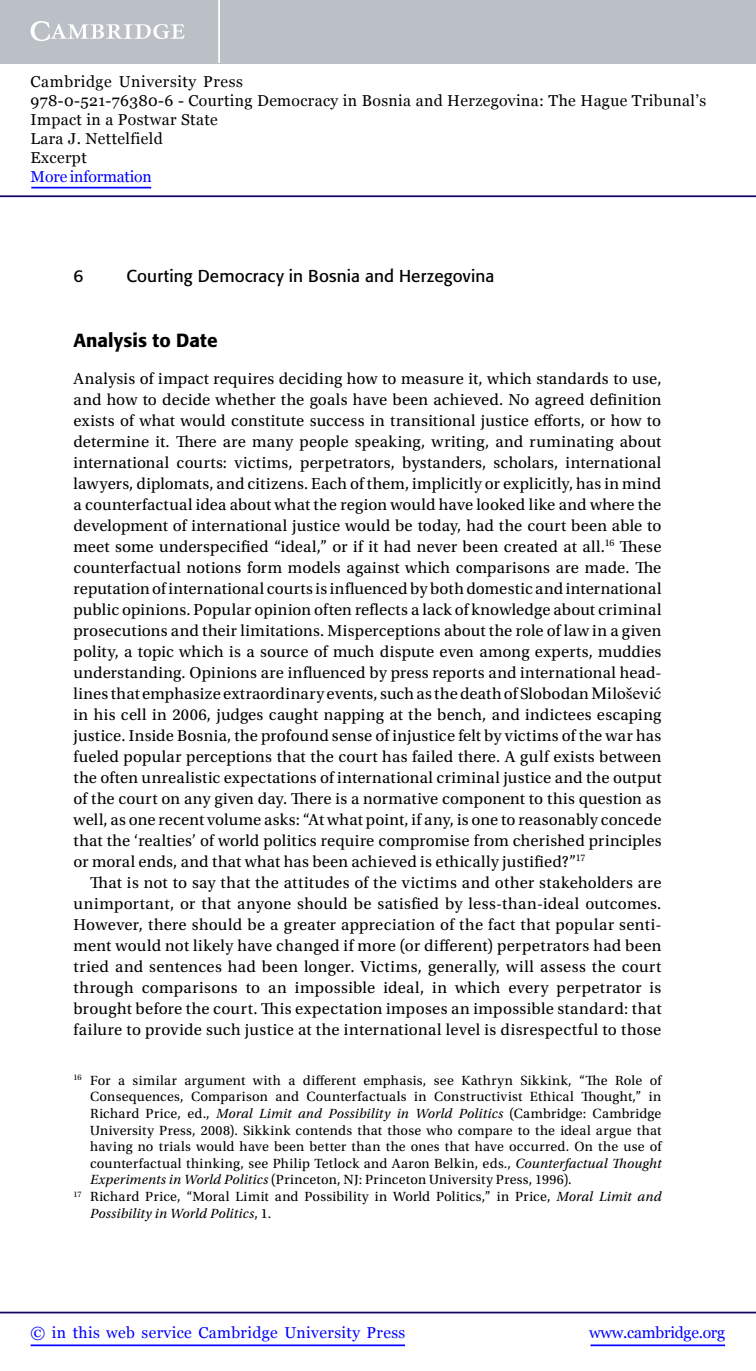
<style>
.page{position:relative;width:756px;height:1371px;background:#fff}
.page>*{position:absolute;margin:0;border:0;box-sizing:border-box;transform-origin:0 0}
.t1{font:500 18.9px "Formata";letter-spacing:.005em;color:#000}
.t2{font:17.15px "Formata";letter-spacing:.005em;color:#000}
.t3{font:16.62px/21px "Utopia Std";letter-spacing:.01em;color:#000;text-align:justify}
.t4{font:15.75px/18.9px "Georgia";letter-spacing:.025em;color:#000}
.t5{font:15.75px "Georgia";letter-spacing:.025em;color:#00f}
.t6{font:15.75px "Georgia";letter-spacing:-.015em;color:#00f}
.t7{font:15.75px "Georgia";letter-spacing:-.01em;color:#00f}
.t8{font:14px "Utopia Std";letter-spacing:.015em;color:#000}
.t9{font:italic 14px "Utopia Std";letter-spacing:.01em;color:#000}
.s1{font-family:"Gandhari Unicode"}
.s2{font-style:normal}
.s3{font-style:italic}
</style>
<div class="page">
<hr style="left:591px;top:1344px;width:134px;height:1px;background:#00f">
<hr style="left:0;top:1311px;width:756px;height:2px;background:#150666">
<hr style="left:31px;top:1344px;width:374px;height:1px;background:#00f">
<div style="left:0;top:0;width:756px;height:63px;background:#bac0c6"></div>
<svg style="left:31px;top:21px;width:154px;height:20px"></svg>
<hr style="left:218px;top:0;width:2px;height:63px;background:#fff">
<hr style="left:0;top:195px;width:756px;height:2px;background:#150666">
<hr style="left:31px;top:187px;width:120px;height:1px;background:#00f">
<p class="t4" style="left:31px;top:72px;width:677px">Cambridge University Press<br>978-0-521-76380-6 - Courting Democracy in Bosnia and Herzegovina: The Hague Tribunal’s Impact in a Postwar State<br>Lara J. Nettelfield<br>Excerpt</p>
<p class="t7" style="left:31px;top:167px;width:123px">More information</p>
<p class="t2" style="left:74px;top:266px;width:11px">6</p>
<p class="t2" style="left:126px;top:266px;width:369px">Courting Democracy in Bosnia and Herzegovina</p>
<p class="t1" style="left:74px;top:328px;width:146px">Analysis to Date</p>
<p class="t3" style="left:73px;top:368px;width:590px">Analysis of impact requires deciding how to measure it, which standards to use, and how to decide whether the goals have been achieved. No agreed definition exists of what would constitute success in transitional justice efforts, or how to determine it. There are many people speaking, writing, and ruminating about international courts: victims, perpetrators, bystanders, scholars, international lawyers, diplomats, and citizens. Each of them, implicitly or explicitly, has in mind a counterfactual idea about what the region would have looked like and where the development of international justice would be today, had the court been able to meet some underspecified “ideal,” or if it had never been created at all.<sup>16</sup> These counterfactual notions form models against which comparisons are made. The reputation of international courts is influenced by both domestic and international public opinions. Popular opinion often reflects a lack of knowledge about criminal prosecutions and their limitations. Misperceptions about the role of law in a given polity, a topic which is a source of much dispute even among experts, muddies understanding. Opinions are influenced by press reports and international head&shy;lines that emphasize extraordinary events, such as the death of Slobodan <span class="s1">Milošević </span>in his cell in 2006, judges caught napping at the bench, and indictees escaping justice. Inside Bosnia, the profound sense of injustice felt by victims of the war has fueled popular perceptions that the court has failed there. A gulf exists between the often unrealistic expectations of international criminal justice and the output of the court on any given day. There is a normative component to this question as well, as one recent volume asks: “At what point, if any, is one to reasonably concede that the ‘realties’ of world politics require compromise from cherished principles or moral ends, and that what has been achieved is ethically justified?”<sup>17</sup></p>
<p class="t3" style="left:74px;top:872px;width:589px;text-indent:17px">That is not to say that the attitudes of the victims and other stakeholders are unimportant, or that anyone should be satisfied by less-than-ideal outcomes.<br>However, there should be a greater appreciation of the fact that popular senti&shy;ment would not likely have changed if more (or different) perpetrators had been tried and sentences had been longer. Victims, generally, will assess the court through comparisons to an impossible ideal, in which every perpetrator is brought before the court. This expectation imposes an impossible standard: that failure to provide such justice at the international level is disrespectful to those</p>
<p class="t8" style="left:74px;top:1072px;width:589px"><sup>16</sup> For a similar argument with a different emphasis, see Kathryn Sikkink, “The Role of</p>
<p class="t8" style="left:90px;top:1089px;width:573px">Consequences, Comparison and Counterfactuals in Constructivist Ethical Thought,” in</p>
<p class="t9" style="left:90px;top:1105px;width:573px"><span class="s2">Richard Price, ed.,</span> Moral Limit and Possibility in World Politics <span class="s2">(Cambridge: Cambridge</span></p>
<p class="t8" style="left:90px;top:1122px;width:573px">University Press, 2008). Sikkink contends that those who compare to the ideal argue that</p>
<p class="t8" style="left:90px;top:1139px;width:573px">having no trials would have been better than the ones that have occurred. On the use of</p>
<p class="t8" style="left:90px;top:1155px;width:573px">counterfactual thinking, see Philip Tetlock and Aaron Belkin, eds., <span class="s3">Counterfactual Thought</span></p>
<p class="t8" style="left:90px;top:1172px;width:483px"><span class="s3">Experiments in World Politics</span> (Princeton, NJ: Princeton University Press, 1996).</p>
<p class="t8" style="left:74px;top:1188px;width:589px"><sup>17</sup> Richard Price, “Moral Limit and Possibility in World Politics,” in Price, <span class="s3">Moral Limit and</span></p>
<p class="t9" style="left:90px;top:1205px;width:183px">Possibility in World Politics<span class="s2">, 1.</span></p>
<p class="t5" style="left:31px;top:1323px;width:376px">© in this web service Cambridge University Press</p>
<p class="t6" style="left:589px;top:1323px;width:137px">www.cambridge.org</p>
</div>
